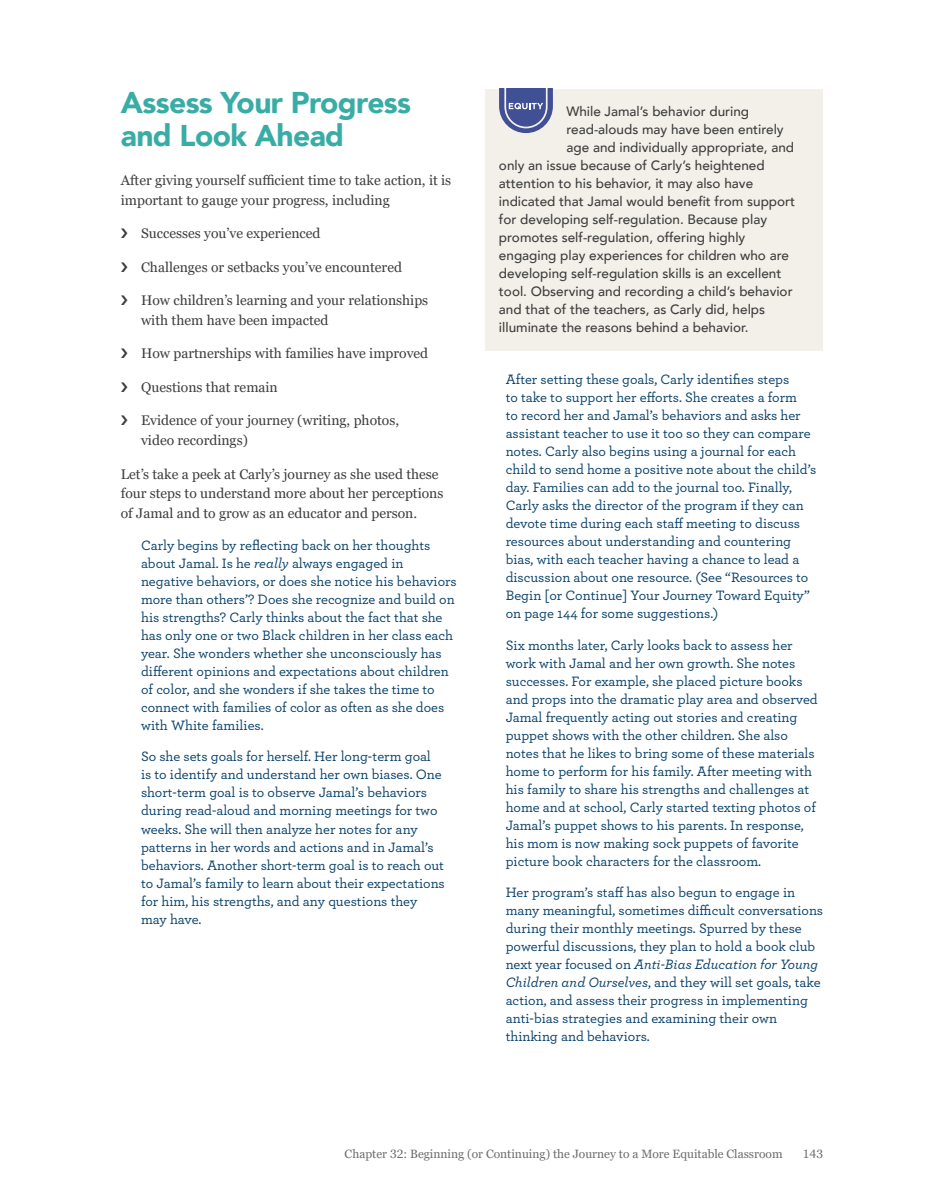
<style>
.page{position:relative;width:932px;height:1201px;background:#fff}
.page>*{position:absolute;margin:0;border:0;box-sizing:border-box;transform-origin:0 0}
.t1{font:900 30px/33px "Avenir";letter-spacing:-.02em;color:#39ada5}
.Vignette_body{font:500 14.25px/18px "Archer Pro";color:#094169}
.body{font:13.8px/19.8px "Georgia Pro";color:#3e3e3f}
.Equity_Sidebar{font:500 13.5px "Avenir";color:#3e3e3f}
.t2{font:12px "Georgia Pro";color:#6c6d70}
.s1{font-style:italic}
</style>
<div class="page">
<div style="left:485px;top:89px;width:338px;height:261px;background:#f2f0e8"></div>
<svg style="left:499px;top:89px;width:54px;height:44px"></svg>
<h1 class="t1" style="left:121px;top:85px;width:292px">Assess Your Progress and Look Ahead</h1>
<p class="body" style="left:121px;top:171px;width:332px">After giving yourself sufficient time to take action, it is important to gauge your progress, including</p>
<p class="body" style="left:141px;top:224px;width:181px">Successes you’ve experienced</p>
<p class="body" style="left:141px;top:257px;width:262px">Challenges or setbacks you’ve encountered</p>
<p class="body" style="left:141px;top:291px;width:289px">How children’s learning and your relationships with them have been impacted</p>
<p class="body" style="left:141px;top:344px;width:289px">How partnerships with families have improved</p>
<p class="body" style="left:141px;top:377px;width:138px">Questions that remain</p>
<p class="body" style="left:141px;top:411px;width:260px">Evidence of your journey (writing, photos, video recordings)</p>
<p class="body" style="left:121px;top:464px;width:324px">Let’s take a peek at Carly’s journey as she used these four steps to understand more about her perceptions of Jamal and to grow as an educator and person.</p>
<p class="Vignette_body" style="left:141px;top:535px;width:317px">Carly begins by reflecting back on her thoughts about Jamal. Is he <span class="s1">really</span> always engaged in negative behaviors, or does she notice his behaviors more than others’? Does she recognize and build on his strengths? Carly thinks about the fact that she has only one or two Black children in her class each year. She wonders whether she unconsciously has different opinions and expectations about children of color, and she wonders if she takes the time to connect with families of color as often as she does with White families.</p>
<p class="Vignette_body" style="left:141px;top:746px;width:305px">So she sets goals for herself. Her long-term goal<br>is to identify and understand her own biases. One short-term goal is to observe Jamal’s behaviors during read-aloud and morning meetings for two weeks. She will then analyze her notes for any patterns in her words and actions and in Jamal’s behaviors. Another short-term goal is to reach out to Jamal’s family to learn about their expectations for him, his strengths, and any questions they may have.</p>
<p class="Equity_Sidebar" style="left:566px;top:100px;width:184px">While Jamal’s behavior during</p>
<p class="Equity_Sidebar" style="left:566px;top:118px;width:219px">read-alouds may have been entirely</p>
<p class="Equity_Sidebar" style="left:566px;top:136px;width:229px">age and individually appropriate, and</p>
<p class="Equity_Sidebar" style="left:499px;top:154px;width:267px">only an issue because of Carly’s heightened</p>
<p class="Equity_Sidebar" style="left:499px;top:172px;width:256px">attention to his behavior, it may also have</p>
<p class="Equity_Sidebar" style="left:499px;top:190px;width:298px">indicated that Jamal would benefit from support</p>
<p class="Equity_Sidebar" style="left:499px;top:208px;width:270px">for developing self-regulation. Because play</p>
<p class="Equity_Sidebar" style="left:499px;top:226px;width:248px">promotes self-regulation, offering highly</p>
<p class="Equity_Sidebar" style="left:499px;top:244px;width:291px">engaging play experiences for children who are</p>
<p class="Equity_Sidebar" style="left:499px;top:262px;width:284px">developing self-regulation skills is an excellent</p>
<p class="Equity_Sidebar" style="left:499px;top:280px;width:295px">tool. Observing and recording a child’s behavior</p>
<p class="Equity_Sidebar" style="left:499px;top:298px;width:268px">and that of the teachers, as Carly did, helps</p>
<p class="Equity_Sidebar" style="left:499px;top:316px;width:251px">illuminate the reasons behind a behavior.</p>
<p class="Vignette_body" style="left:506px;top:369px;width:312px">After setting these goals, Carly identifies steps<br>to take to support her efforts. She creates a form<br>to record her and Jamal’s behaviors and asks her assistant teacher to use it too so they can compare notes. Carly also begins using a journal for each child to send home a positive note about the child’s day. Families can add to the journal too. Finally, Carly asks the director of the program if they can devote time during each staff meeting to discuss resources about understanding and countering bias, with each teacher having a chance to lead a discussion about one resource. (See “Resources to Begin [or Continue] Your Journey Toward Equity” on page 144 for some suggestions.)</p>
<p class="Vignette_body" style="left:506px;top:635px;width:313px">Six months later, Carly looks back to assess her work with Jamal and her own growth. She notes successes. For example, she placed picture books and props into the dramatic play area and observed Jamal frequently acting out stories and creating puppet shows with the other children. She also notes that he likes to bring some of these materials home to perform for his family. After meeting with his family to share his strengths and challenges at home and at school, Carly started texting photos of Jamal’s puppet shows to his parents. In response, his mom is now making sock puppets of favorite picture book characters for the classroom.</p>
<p class="Vignette_body" style="left:506px;top:882px;width:319px">Her program’s staff has also begun to engage in many meaningful, sometimes difficult conversations during their monthly meetings. Spurred by these powerful discussions, they plan to hold a book club next year focused on <span class="s1">Anti-Bias Education for Young Children and Ourselves</span>, and they will set goals, take action, and assess their progress in implementing anti-bias strategies and examining their own thinking and behaviors.</p>
<p class="t2" style="left:345px;top:1146px;width:439px">Chapter 32: Beginning (or Continuing) the Journey to a More Equitable Classroom</p>
<p class="t2" style="left:803px;top:1146px;width:22px">143</p>
</div>
